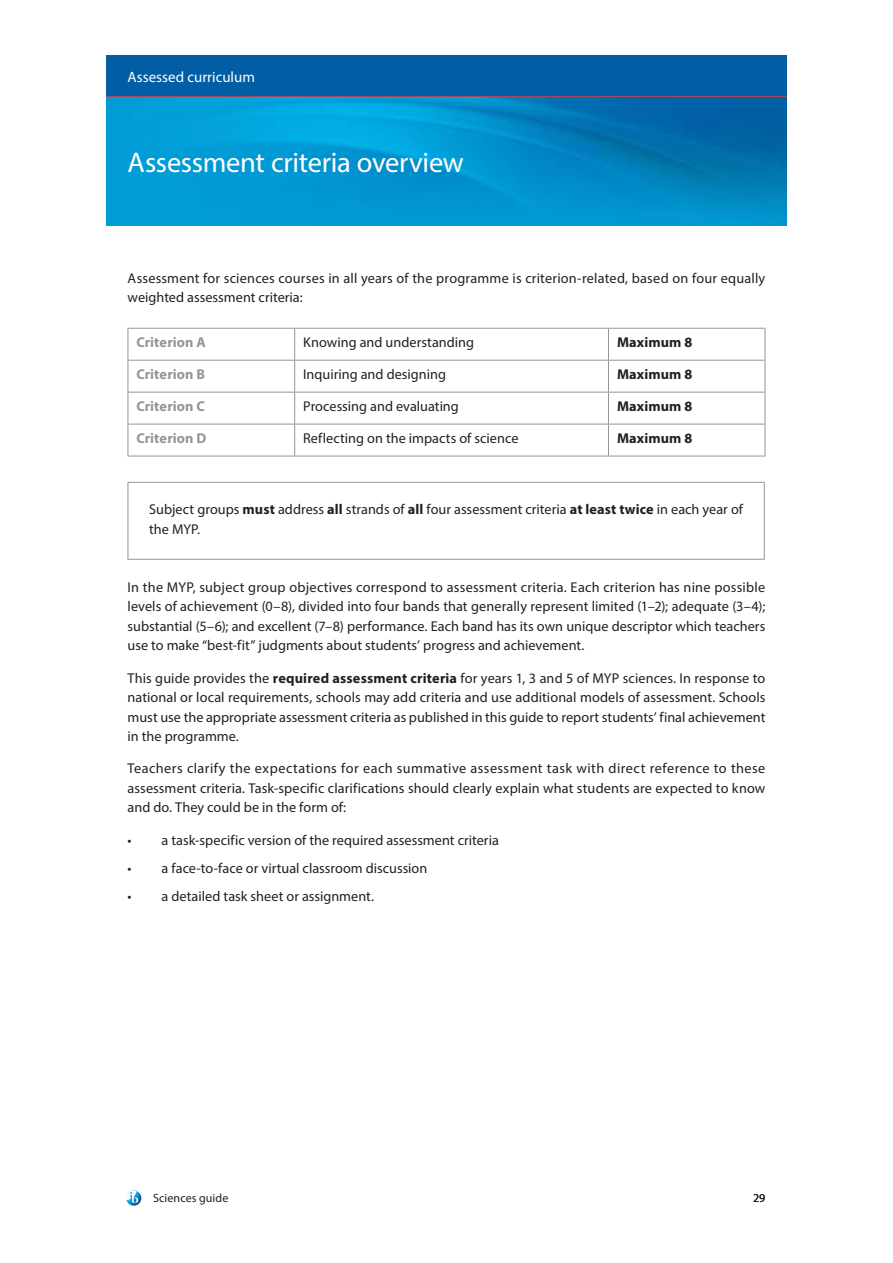
<style>
.page{position:relative;width:893px;height:1263px;background:#fff}
.page>*{position:absolute;margin:0;border:0;box-sizing:border-box;transform-origin:0 0}
.t1{font:28.5px "Myriad Pro";letter-spacing:-.01em;color:#fff}
.t2{font:15px "Myriad Pro";color:#fff}
.t3{font:14.25px/19.5px "Myriad Pro";letter-spacing:.005em;color:#231f20;text-align:justify}
.t4{font:700 14.25px "Myriad Pro";letter-spacing:.005em;color:#939598}
.t5{font:700 14.25px "Myriad Pro";letter-spacing:.01em;color:#231f20}
.t6{font:12px "Myriad Pro";letter-spacing:.01em;color:#231f20}
.s1{font-weight:700}
</style>
<div class="page">
<div style="left:106px;top:55px;width:681px;height:43px;background:#015ea4"></div>
<hr style="left:106px;top:96px;width:681px;height:3px;background:#ee3d43">
<svg style="left:126px;top:1190px;width:15px;height:16px"></svg>
<img style="left:106px;top:98px;width:681px;height:127px">
<hr style="left:128px;top:328px;width:167px;height:1px;background:#939598">
<hr style="left:128px;top:329px;width:1px;height:31px;background:#939598">
<hr style="left:295px;top:328px;width:313px;height:1px;background:#939598">
<hr style="left:294px;top:329px;width:1px;height:31px;background:#939598">
<hr style="left:608px;top:328px;width:157px;height:1px;background:#939598">
<hr style="left:608px;top:329px;width:1px;height:31px;background:#939598">
<hr style="left:765px;top:329px;width:1px;height:31px;background:#939598">
<hr style="left:128px;top:360px;width:167px;height:1px;background:#939598">
<hr style="left:128px;top:361px;width:1px;height:31px;background:#939598">
<hr style="left:295px;top:360px;width:313px;height:1px;background:#939598">
<hr style="left:294px;top:361px;width:1px;height:31px;background:#939598">
<hr style="left:608px;top:360px;width:157px;height:1px;background:#939598">
<hr style="left:608px;top:361px;width:1px;height:31px;background:#939598">
<hr style="left:765px;top:361px;width:1px;height:31px;background:#939598">
<hr style="left:128px;top:392px;width:167px;height:1px;background:#939598">
<hr style="left:128px;top:392px;width:1px;height:32px;background:#939598">
<hr style="left:295px;top:392px;width:313px;height:1px;background:#939598">
<hr style="left:294px;top:392px;width:1px;height:32px;background:#939598">
<hr style="left:608px;top:392px;width:157px;height:1px;background:#939598">
<hr style="left:608px;top:392px;width:1px;height:32px;background:#939598">
<hr style="left:765px;top:392px;width:1px;height:32px;background:#939598">
<hr style="left:128px;top:424px;width:167px;height:1px;background:#939598">
<hr style="left:128px;top:424px;width:1px;height:32px;background:#939598">
<hr style="left:295px;top:424px;width:313px;height:1px;background:#939598">
<hr style="left:294px;top:424px;width:1px;height:32px;background:#939598">
<hr style="left:608px;top:424px;width:157px;height:1px;background:#939598">
<hr style="left:608px;top:424px;width:1px;height:32px;background:#939598">
<hr style="left:765px;top:424px;width:1px;height:32px;background:#939598">
<hr style="left:128px;top:456px;width:167px;height:1px;background:#939598">
<hr style="left:295px;top:456px;width:313px;height:1px;background:#939598">
<hr style="left:608px;top:456px;width:157px;height:1px;background:#939598">
<hr style="left:128px;top:482px;width:637px;height:1px;background:#939598">
<hr style="left:128px;top:483px;width:1px;height:76px;background:#939598">
<hr style="left:764px;top:483px;width:1px;height:76px;background:#939598">
<hr style="left:128px;top:559px;width:637px;height:1px;background:#939598">
<p class="t2" style="left:128px;top:67px;width:129px">Assessed curriculum</p>
<h1 class="t1" style="left:128px;top:145px;width:338px">Assessment criteria overview</h1>
<p class="t3" style="left:128px;top:268px;width:639px">Assessment for sciences courses in all years of the programme is criterion-related, based on four equally weighted assessment criteria:</p>
<p class="t4" style="left:136px;top:333px;width:71px">Criterion A</p>
<p class="t3" style="left:303px;top:333px;width:173px">Knowing and understanding</p>
<p class="t5" style="left:617px;top:333px;width:77px">Maximum 8</p>
<p class="t4" style="left:136px;top:365px;width:70px">Criterion B</p>
<p class="t3" style="left:303px;top:365px;width:144px">Inquiring and designing</p>
<p class="t5" style="left:617px;top:365px;width:77px">Maximum 8</p>
<p class="t4" style="left:136px;top:397px;width:70px">Criterion C</p>
<p class="t3" style="left:303px;top:397px;width:157px">Processing and evaluating</p>
<p class="t5" style="left:617px;top:397px;width:77px">Maximum 8</p>
<p class="t4" style="left:136px;top:429px;width:71px">Criterion D</p>
<p class="t3" style="left:303px;top:428px;width:217px">Reflecting on the impacts of science</p>
<p class="t5" style="left:617px;top:429px;width:77px">Maximum 8</p>
<p class="t3" style="left:149px;top:499px;width:595px">Subject groups <span class="s1">must</span> address <span class="s1">all</span> strands of <span class="s1">all</span> four assessment criteria <span class="s1">at least twice</span> in each year of the MYP.</p>
<p class="t3" style="left:128px;top:577px;width:639px">In the MYP, subject group objectives correspond to assessment criteria. Each criterion has nine possible levels of achievement (0–8), divided into four bands that generally represent limited (1–2); adequate (3–4); substantial (5–6); and excellent (7–8) performance. Each band has its own unique descriptor which teachers use to make “best-fit” judgments about students’ progress and achievement.</p>
<p class="t3" style="left:128px;top:668px;width:639px">This guide provides the <span class="s1">required assessment criteria</span> for years 1, 3 and 5 of MYP sciences. In response to national or local requirements, schools may add criteria and use additional models of assessment. Schools must use the appropriate assessment criteria as published in this guide to report students’ final achievement in the programme.</p>
<p class="t3" style="left:128px;top:759px;width:639px">Teachers clarify the expectations for each summative assessment task with direct reference to these assessment criteria. Task-specific clarifications should clearly explain what students are expected to know and do. They could be in the form of:</p>
<p class="t3" style="left:128px;top:830px;width:373px">• a task-specific version of the required assessment criteria</p>
<p class="t3" style="left:128px;top:858px;width:301px">• a face-to-face or virtual classroom discussion</p>
<p class="t3" style="left:128px;top:886px;width:248px">• a detailed task sheet or assignment.</p>
<p class="t6" style="left:153px;top:1190px;width:77px">Sciences guide</p>
<p class="t6" style="left:753px;top:1190px;width:14px">29</p>
</div>
